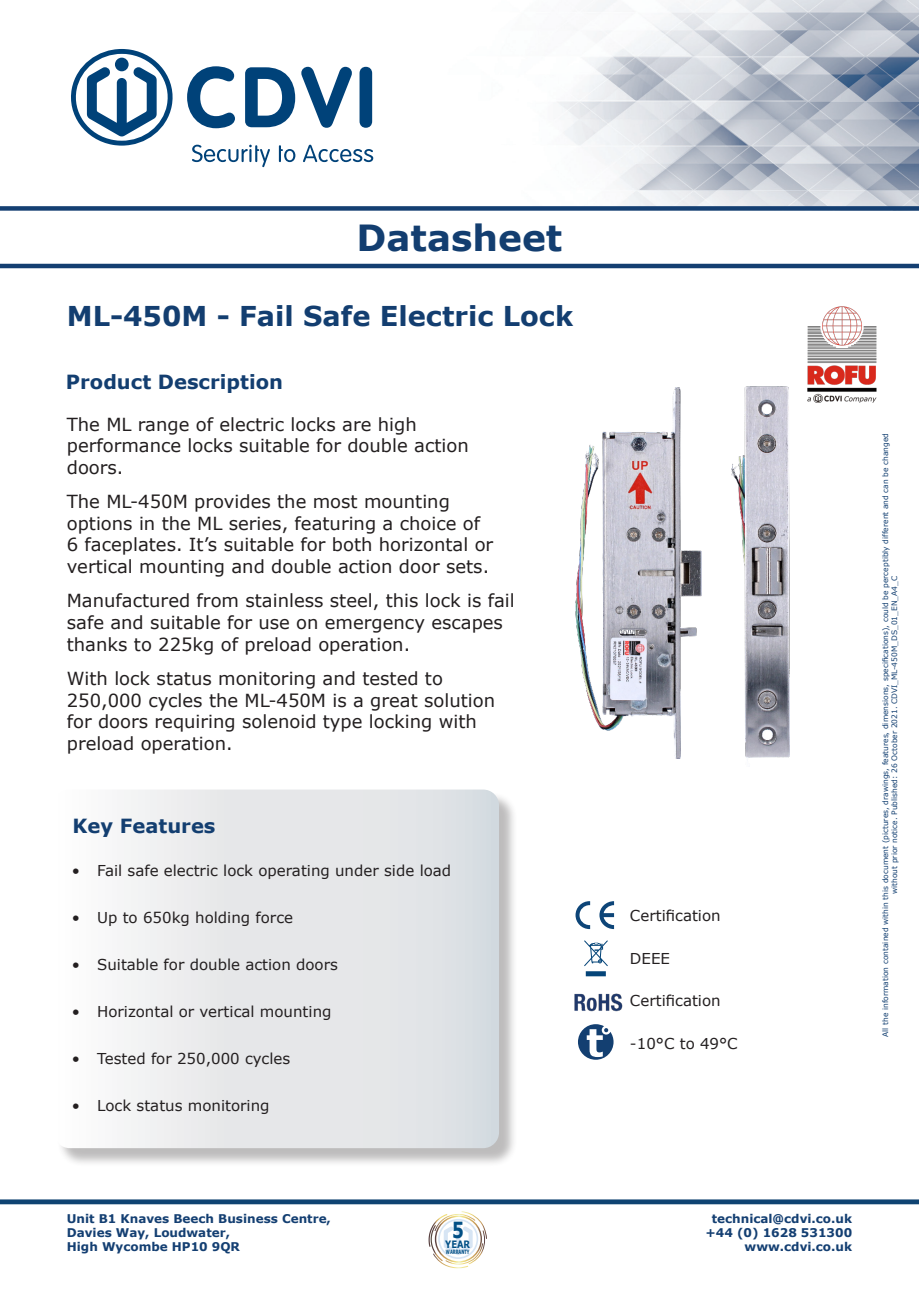
<style>
.page{position:relative;width:919px;height:1289px;background:#fff}
.page>*{position:absolute;margin:0;border:0;box-sizing:border-box;transform-origin:0 0}
.t1{font:700 36px "Verdana";color:#133e70}
.Product_Name___Descr{font:700 27.3px "Verdana";color:#133e70}
.Section_Title{font:700 19.5px "Verdana";color:#133e70}
.t2{font:18px/21.6px "Verdana";color:#231f20}
.t3{font:15px "Verdana";color:#231f20}
.t4{font:700 12px/14.4px "Verdana";color:#143f72;text-align:right}
.t5{font:700 10.2px "Verdana";color:#014f85;scale:.82 1}
.t6{font:7.5px/9px "Verdana";color:#113e70;text-align:center}
.t7{font:700 5.85px "Verdana";color:#014f85;scale:.62 1}
</style>
<div class="page">
<img style="left:357px;top:0;width:561px;height:206px">
<svg style="left:71px;top:49px;width:102px;height:97px"></svg>
<svg style="left:192px;top:145px;width:78px;height:22px"></svg>
<svg style="left:279px;top:145px;width:16px;height:17px"></svg>
<svg style="left:303px;top:145px;width:70px;height:17px"></svg>
<svg style="left:187px;top:66px;width:48px;height:62px"></svg>
<svg style="left:245px;top:67px;width:50px;height:60px"></svg>
<svg style="left:301px;top:67px;width:51px;height:61px"></svg>
<div style="left:359px;top:67px;width:13px;height:61px;background:#004279;border-radius:6px"></div>
<svg style="left:428px;top:1211px;width:59px;height:57px"></svg>
<div style="left:0;top:1199px;width:918px;height:5px;background:#0f4372"></div>
<div style="left:0;top:206px;width:918px;height:5px;background:#143f72"></div>
<hr style="left:0;top:264px;width:918px;height:4px;background:#143f71">
<img style="left:731px;top:387px;width:58px;height:371px">
<div style="left:56px;top:792px;width:461px;height:374px;background:#231f20;opacity:.3"></div>
<svg style="left:56px;top:789px;width:443px;height:359px"></svg>
<svg style="left:599px;top:901px;width:15px;height:28px"></svg>
<svg style="left:575px;top:901px;width:15px;height:28px"></svg>
<svg style="left:584px;top:940px;width:24px;height:36px"></svg>
<img style="left:574px;top:993px;width:49px;height:19px">
<svg style="left:578px;top:1024px;width:35px;height:35px"></svg>
<img style="left:807px;top:306px;width:69px;height:96px">
<img style="left:575px;top:387px;width:126px;height:371px">
<p class="t1" style="left:356px;top:214px;width:207px">Datasheet</p>
<p class="Product_Name___Descr" style="left:67px;top:298px;width:508px">ML-450M - Fail Safe Electric Lock</p>
<p class="Section_Title" style="left:66px;top:369px;width:218px">Product Description</p>
<p class="t2" style="left:67px;top:413px;width:403px">The ML range of electric locks are high performance locks suitable for double action doors.</p>
<p class="t2" style="left:67px;top:491px;width:428px">The ML-450M provides the most mounting options in the ML series, featuring a choice of 6 faceplates. It’s suitable for both horizontal or vertical mounting and double action door sets.</p>
<p class="t2" style="left:67px;top:590px;width:449px">Manufactured from stainless steel, this lock is fail safe and suitable for use on emergency escapes thanks to 225kg of preload operation.</p>
<p class="t2" style="left:67px;top:668px;width:430px">With lock status monitoring and tested to 250,000 cycles the ML-450M is a great solution for doors requiring solenoid type locking with preload operation.</p>
<p class="Section_Title" style="left:72px;top:812px;width:144px">Key Features</p>
<p class="t3" style="left:72px;top:860px;width:10px">•</p>
<p class="t3" style="left:97px;top:860px;width:355px">Fail safe electric lock operating under side load</p>
<p class="t3" style="left:72px;top:907px;width:10px">•</p>
<p class="t3" style="left:97px;top:907px;width:197px">Up to 650kg holding force</p>
<p class="t3" style="left:72px;top:954px;width:10px">•</p>
<p class="t3" style="left:97px;top:954px;width:242px">Suitable for double action doors</p>
<p class="t3" style="left:72px;top:1001px;width:10px">•</p>
<p class="t3" style="left:97px;top:1001px;width:236px">Horizontal or vertical mounting</p>
<p class="t3" style="left:72px;top:1048px;width:10px">•</p>
<p class="t3" style="left:97px;top:1048px;width:195px">Tested for 250,000 cycles</p>
<p class="t3" style="left:72px;top:1095px;width:10px">•</p>
<p class="t3" style="left:97px;top:1095px;width:174px">Lock status monitoring</p>
<p class="t4" style="left:67px;top:1211px;width:266px;text-align:left">Unit B1 Knaves Beech Business Centre,<br>Davies Way, Loudwater,<br>High Wycombe HP10 9QR</p>
<p class="t5" style="left:445px;top:1237px;width:32px">YEAR<sup>5</sup></p>
<p class="t7" style="left:446px;top:1248px;width:40px">WARRANTY</p>
<p class="t3" style="left:630px;top:906px;width:92px">Certification</p>
<p class="t3" style="left:630px;top:948px;width:42px">DEEE</p>
<p class="t3" style="left:630px;top:991px;width:92px">Certification</p>
<p class="t3" style="left:630px;top:1033px;width:109px">-10°C to 49°C</p>
<p class="t6" style="left:880px;top:1036px;width:605px;rotate:-90deg">All the information contained within this document (pictures, drawings, features, dimensions, specifications), could be perceptibly different and can be changed without prior notice. Published: 26 October 2021. CDVI_ML-450M_DS_01_EN_A4_C</p>
<p class="t4" style="left:705px;top:1211px;width:148px">technical@cdvi.co.uk +44 (0) 1628 531300 www.cdvi.co.uk</p>
</div>
